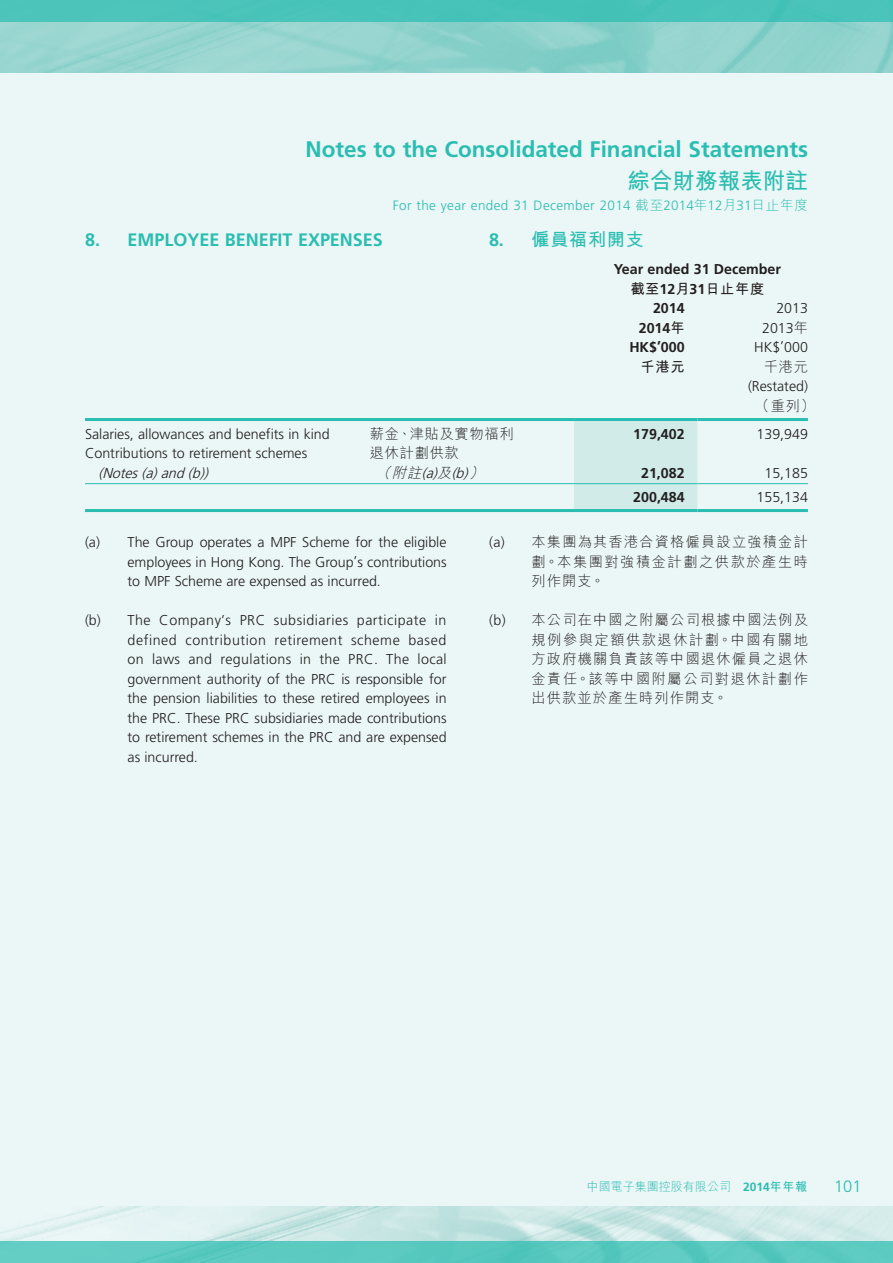
<style>
.page{position:relative;width:893px;height:1263px;background:#ebf6f6}
.page>*{position:absolute;margin:0;border:0;box-sizing:border-box;transform-origin:0 0}
.t1{font:700 22.5px "Frutiger LT Std";color:#2abdb1}
.t2{font:700 22.5px "M Hei HK";letter-spacing:.005em;color:#2abdb1}
.Heading_1{font:700 18px "Frutiger LT Std";color:#2abdb1}
.C_Heading_1{font:700 18px "M Hei HK";letter-spacing:.05em;color:#2abdb1}
.t3{font:300 16.5px "Frutiger LT Std";color:#2abdb1}
.Body_Text{font:300 14.25px/19.5px "Frutiger LT Std";color:#231f20;text-align:justify}
.C_Body_Text{font:300 14.25px/19.5px "M Hei HK";letter-spacing:.08em;color:#231f20;text-align:justify}
.Body_Text-2{font:700 14.25px "Frutiger LT Std";color:#231f20}
.Body_Text-3{font:300 14.25px/19.5px "M Hei HK";letter-spacing:.05em;color:#231f20}
.Body_Text-4{font:700 14.25px "M Hei HK";letter-spacing:.05em;color:#231f20}
.t4{font:300 13.5px "Frutiger LT Std";letter-spacing:.03em;color:#2abdb1}
.t5{font:300 12px "M Hei HK";letter-spacing:.005em;color:#2abdb1}
.s1{font-family:"M Hei HK"}
.s2{font-family:"Frutiger LT Std"}
.s3{font-style:italic}
.s4{font-family:"Frutiger LT Std";font-style:italic}
.s5{font-family:"Frutiger LT Std";font-weight:700}
.s6{font-weight:700}
</style>
<div class="page">
<img style="left:0;top:21px;width:893px;height:51px">
<img style="left:0;top:1206px;width:893px;height:36px">
<div style="left:0;top:0;width:893px;height:21px;background:#4ac3b9"></div>
<div style="left:0;top:1242px;width:893px;height:21px;background:linear-gradient(to right,#5fccc3,#58c8bf)"></div>
<div style="left:574px;top:421px;width:123px;height:88px;background:#d0ebe8"></div>
<hr style="left:85px;top:418px;width:285px;height:3px;background:#2abdb1">
<hr style="left:370px;top:418px;width:204px;height:3px;background:#2abdb1">
<hr style="left:574px;top:418px;width:123px;height:3px;background:#2abdb1">
<hr style="left:697px;top:418px;width:111px;height:3px;background:#2abdb1">
<hr style="left:85px;top:483px;width:285px;height:1px;background:#2abdb1">
<hr style="left:370px;top:483px;width:204px;height:1px;background:#2abdb1">
<hr style="left:574px;top:483px;width:123px;height:1px;background:#2abdb1">
<hr style="left:697px;top:483px;width:111px;height:1px;background:#2abdb1">
<hr style="left:85px;top:509px;width:285px;height:3px;background:#2abdb1">
<hr style="left:370px;top:509px;width:204px;height:3px;background:#2abdb1">
<hr style="left:574px;top:509px;width:123px;height:3px;background:#2abdb1">
<hr style="left:697px;top:509px;width:111px;height:3px;background:#2abdb1">
<h1 class="t1" style="left:306px;top:136px;width:504px">Notes to the Consolidated Financial Statements</h1>
<h1 class="t2" style="left:627px;top:164px;width:182px">綜合財務報表附註</h1>
<p class="t4" style="left:393px;top:198px;width:417px">For the year ended 31 December 2014 <span class="s1">截至</span>2014<span class="s1">年</span>12<span class="s1">月</span>31<span class="s1">日止年度</span></p>
<p class="Heading_1" style="left:85px;top:229px;width:299px">8. EMPLOYEE BENEFIT EXPENSES</p>
<p class="C_Heading_1" style="left:489px;top:226px;width:156px"><span class="s2">8.</span> 僱員福利開支</p>
<p class="Body_Text-2" style="left:614px;top:261px;width:169px">Year ended 31 December</p>
<p class="Body_Text-4" style="left:630px;top:278px;width:136px">截至<span class="s2">12</span>月<span class="s2">31</span>日止年度</p>
<p class="Body_Text-2" style="left:653px;top:300px;width:33px">2014</p>
<p class="Body_Text" style="left:776px;top:299px;width:33px">2013</p>
<p class="Body_Text-2" style="left:639px;top:319px;width:47px">2014<span class="s1">年</span></p>
<p class="Body_Text" style="left:762px;top:318px;width:47px">2013<span class="s1">年</span></p>
<p class="Body_Text-2" style="left:629px;top:339px;width:57px">HK$’000</p>
<p class="Body_Text" style="left:754px;top:338px;width:55px">HK$’000</p>
<p class="Body_Text-4" style="left:640px;top:356px;width:46px">千港元</p>
<p class="Body_Text-3" style="left:764px;top:356px;width:46px">千港元</p>
<p class="Body_Text" style="left:748px;top:377px;width:61px">(Restated)</p>
<p class="Body_Text-3" style="left:755px;top:395px;width:61px">（重列）</p>
<p class="Body_Text" style="left:85px;top:424px;width:246px">Salaries, allowances and benefits in kind</p>
<p class="Body_Text-3" style="left:370px;top:423px;width:145px">薪金、津貼及實物福利</p>
<p class="Body_Text-2" style="left:633px;top:425px;width:53px">179,402</p>
<p class="Body_Text" style="left:757px;top:424px;width:53px">139,949</p>
<p class="Body_Text" style="left:98px;top:444px;width:210px;text-indent:-13px">Contributions to retirement schemes <span class="s3">(Notes (a) and (b))</span></p>
<p class="Body_Text-3" style="left:376px;top:443px;width:112px;text-indent:-6px">退休計劃供款<br><span class="s3">（附註</span><span class="s4">(a)</span><span class="s3">及</span><span class="s4">(b)</span><span class="s3">）</span></p>
<p class="Body_Text-2" style="left:641px;top:464px;width:45px">21,082</p>
<p class="Body_Text" style="left:764px;top:463px;width:45px">15,185</p>
<p class="Body_Text-2" style="left:633px;top:488px;width:53px">200,484</p>
<p class="Body_Text" style="left:757px;top:487px;width:53px">155,134</p>
<p class="Body_Text" style="left:128px;top:533px;width:321px;text-indent:-43px">(a) The Group operates a MPF Scheme for the eligible employees in Hong Kong. The Group’s contributions to MPF Scheme are expensed as incurred.</p>
<p class="Body_Text" style="left:128px;top:611px;width:321px;text-indent:-43px">(b) The Company’s PRC subsidiaries participate in defined contribution retirement scheme based on laws and regulations in the PRC. The local government authority of the PRC is responsible for the pension liabilities to these retired employees in the PRC. These PRC subsidiaries made contributions to retirement schemes in the PRC and are expensed as incurred.</p>
<p class="C_Body_Text" style="left:531px;top:532px;width:278px;text-indent:-43px"><span class="s2">(a)</span> 本集團為其香港合資格僱員設立強積金計劃。本集團對強積金計劃之供款於產生時列作開支。</p>
<p class="C_Body_Text" style="left:531px;top:610px;width:278px;text-indent:-43px"><span class="s2">(b)</span> 本公司在中國之附屬公司根據中國法例及規例參與定額供款退休計劃。中國有關地方政府機關負責該等中國退休僱員之退休金責任。該等中國附屬公司對退休計劃作出供款並於產生時列作開支。</p>
<p class="t5" style="left:587px;top:1180px;width:222px">中國電子集團控股有限公司 <span class="s5">2014</span><span class="s6">年年報</span></p>
<p class="t3" style="left:834px;top:1177px;width:29px">101</p>
</div>
